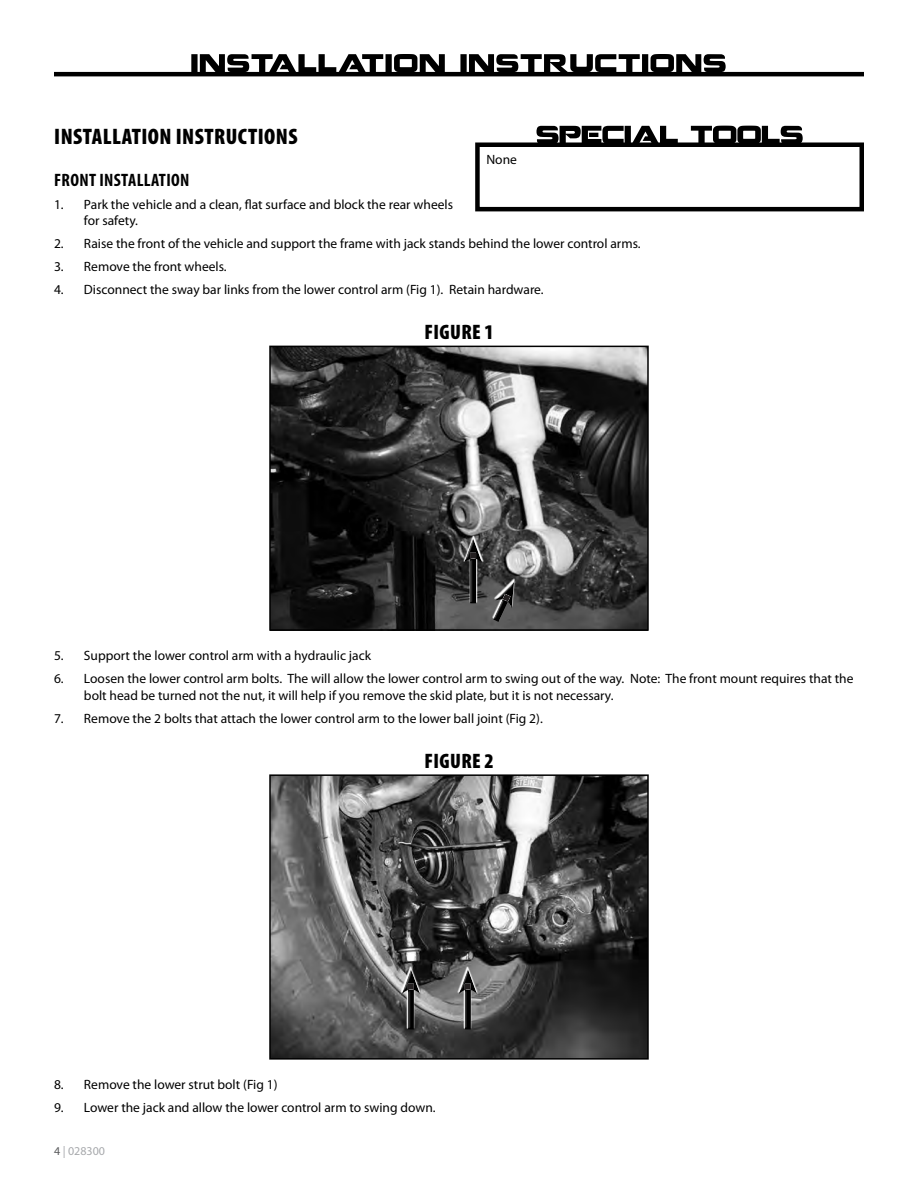
<style>
.page{position:relative;width:918px;height:1188px;background:#fff}
.page>*{position:absolute;margin:0;border:0;box-sizing:border-box;transform-origin:0 0}
.t1{font:900 condensed 22.5px "Myriad Pro";letter-spacing:.02em;color:#000}
.t2{font:900 condensed 21px "Myriad Pro";letter-spacing:.02em;color:#000}
.t3{font:700 condensed 18px "Myriad Pro";letter-spacing:.02em;color:#000}
.t4{font:13.5px/16.2px "Myriad Pro";color:#000}
.t5{font:12px "Myriad Pro";color:#a7a9ac}
.s1{color:#58595b}
</style>
<div class="page">
<svg style="left:191px;top:54px;width:535px;height:18px"></svg>
<hr style="left:54px;top:72px;width:810px;height:4px;background:#000">
<img style="left:272px;top:349px;width:374px;height:279px">
<div style="left:269px;top:346px;width:380px;height:285px;border:2px solid #000"></div>
<svg style="left:463px;top:535px;width:21px;height:68px"></svg>
<div style="left:462px;top:537px;width:13px;height:67px;background:#fff;opacity:.75"></div>
<div style="left:462px;top:538px;width:21px;height:66px;background:#000;opacity:.75"></div>
<svg style="left:492px;top:578px;width:24px;height:43px"></svg>
<div style="left:491px;top:580px;width:24px;height:41px;background:#fff;opacity:.75"></div>
<div style="left:491px;top:581px;width:24px;height:41px;background:#000;opacity:.75"></div>
<img style="left:272px;top:777px;width:374px;height:280px">
<div style="left:269px;top:774px;width:380px;height:286px;border:2px solid #000"></div>
<div style="left:401px;top:966px;width:21px;height:63px;background:#101010"></div>
<div style="left:400px;top:967px;width:13px;height:63px;background:#fff;opacity:.75"></div>
<div style="left:400px;top:969px;width:21px;height:61px;background:#000;opacity:.75"></div>
<svg style="left:458px;top:966px;width:21px;height:63px"></svg>
<div style="left:456px;top:967px;width:14px;height:63px;background:#fff;opacity:.75"></div>
<div style="left:457px;top:969px;width:20px;height:61px;background:#000;opacity:.75"></div>
<div style="left:475px;top:142px;width:389px;height:69px;border:4px solid #000"></div>
<svg style="left:537px;top:126px;width:266px;height:18px"></svg>
<h1 class="t1" style="left:54px;top:124px;width:245px">INSTALLATION INSTRUCTIONS</h1>
<h3 class="t3" style="left:54px;top:169px;width:137px">FRONT INSTALLATION</h3>
<p class="t4" style="left:84px;top:196px;width:371px;text-indent:-30px">1. Park the vehicle and a clean, flat surface and block the rear wheels for safety.</p>
<p class="t4" style="left:54px;top:235px;width:588px">2. Raise the front of the vehicle and support the frame with jack stands behind the lower control arms.</p>
<p class="t4" style="left:54px;top:258px;width:174px">3. Remove the front wheels.</p>
<p class="t4" style="left:54px;top:281px;width:491px">4. Disconnect the sway bar links from the lower control arm (Fig 1). Retain hardware.</p>
<h2 class="t2" style="left:424px;top:321px;width:71px">FIGURE 1</h2>
<p class="t4" style="left:486px;top:151px;width:32px">None</p>
<p class="t4" style="left:54px;top:648px;width:319px">5. Support the lower control arm with a hydraulic jack</p>
<p class="t4" style="left:84px;top:671px;width:771px;text-indent:-30px">6. Loosen the lower control arm bolts. The will allow the lower control arm to swing out of the way. Note: The front mount requires that the bolt head be turned not the nut, it will help if you remove the skid plate, but it is not necessary.</p>
<p class="t4" style="left:54px;top:710px;width:490px">7. Remove the 2 bolts that attach the lower control arm to the lower ball joint (Fig 2).</p>
<h2 class="t2" style="left:424px;top:749px;width:71px">FIGURE 2</h2>
<p class="t4" style="left:54px;top:1076px;width:225px">8. Remove the lower strut bolt (Fig 1)</p>
<p class="t4" style="left:54px;top:1099px;width:383px">9. Lower the jack and allow the lower control arm to swing down.</p>
<p class="t5" style="left:54px;top:1143px;width:53px"><span class="s1">4</span> | 028300</p>
</div>
